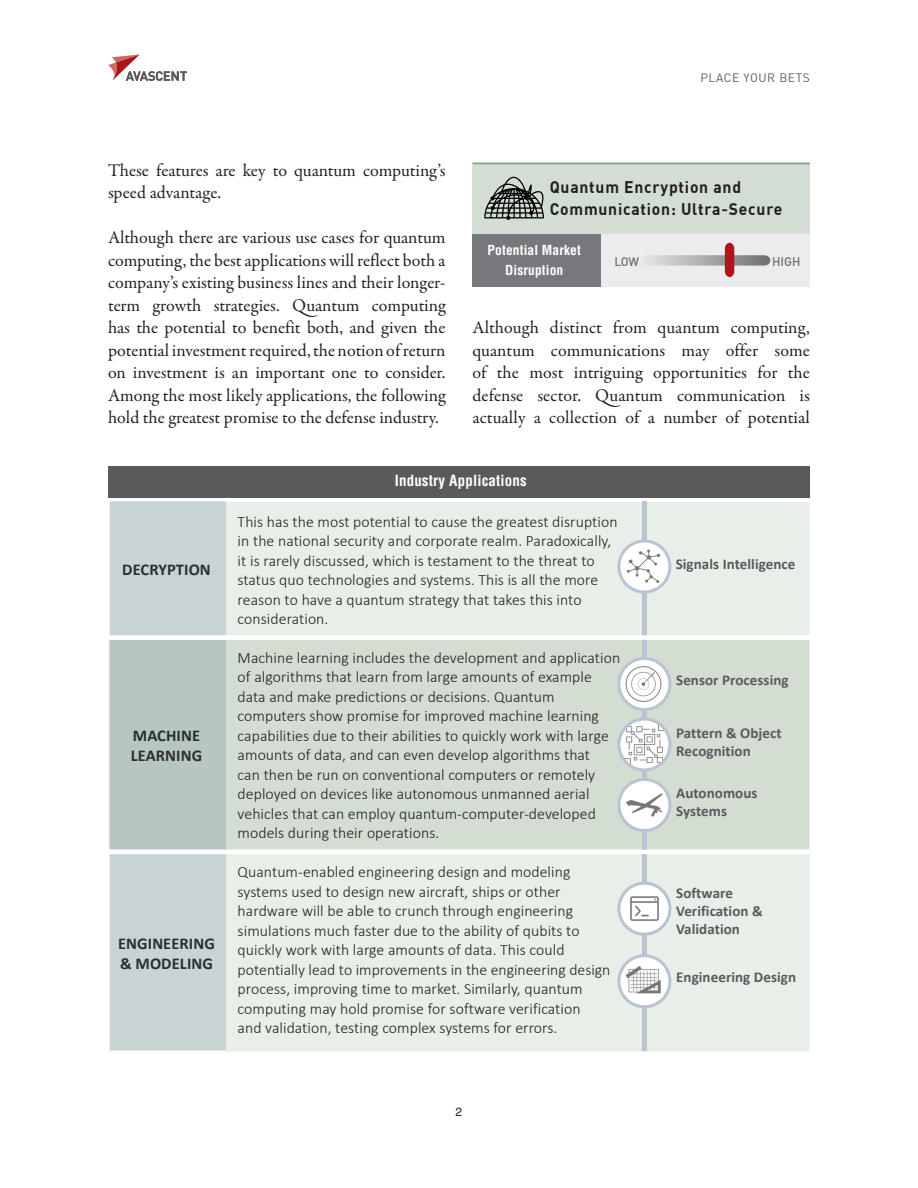
<style>
.page{position:relative;width:918px;height:1188px;background:#fff}
.page>*{position:absolute;margin:0;border:0;box-sizing:border-box;transform-origin:0 0}
.t1{font:18px/22.5px "Garamond Premr Pro";color:#231f20;text-align:justify}
.t2{font:700 16.5px/22.5px "DIN Offc";letter-spacing:.05em;color:#231f20;scale:.95 1}
.Bullet_no_indent_tes{font:700 16.5px/19.5px "Calibri";letter-spacing:.005em;color:#231f20}
.Bullet_no_indent_tes-2{font:300 15.75px/19.5px "Calibri";letter-spacing:.005em;color:#231f20}
.Bullet_no_indent_tes-3{font:700 15px/18px "Calibri";letter-spacing:.005em;color:#5a5a5d}
.Bullet_no_indent_tes-4{font:700 condensed 15px "Helvetica LT Std";letter-spacing:.01em;color:#fff}
.Bullet_no_indent_tes-5{font:700 condensed 13.5px/19.5px "Helvetica LT Std";letter-spacing:.01em;color:#fff;text-align:center}
.t3{font:500 12.15px "DIN Offc";color:#6d6e70}
.t4{font:12px "DIN Offc";letter-spacing:.05em;color:#5a5a5d}
.t5{font:12px "Helvetica LT Std";color:#231f20}
</style>
<div class="page">
<svg style="left:108px;top:54px;width:79px;height:27px"></svg>
<div style="left:109px;top:502px;width:701px;height:550px;background:#e8eee8"></div>
<div style="left:109px;top:640px;width:701px;height:210px;background:#d4ddd2"></div>
<div style="left:472px;top:163px;width:338px;height:124px;background:#d2ded4"></div>
<svg style="left:484px;top:176px;width:60px;height:44px"></svg>
<div style="left:472px;top:235px;width:130px;height:52px;background:#76787b"></div>
<div style="left:602px;top:235px;width:208px;height:52px;background:#ececee"></div>
<svg style="left:647px;top:243px;width:123px;height:34px"></svg>
<div style="left:110px;top:501px;width:116px;height:549px;background:linear-gradient(to right,#c2cfcd,#c2cfcd)"></div>
<div style="left:642px;top:498px;width:5px;height:553px;background:#b9c3d1"></div>
<svg style="left:619px;top:779px;width:51px;height:51px"></svg>
<img style="left:624px;top:785px;width:41px;height:40px">
<div style="left:617px;top:778px;width:54px;height:54px;border:3px solid #b9c3d1;border-radius:50%"></div>
<svg style="left:619px;top:719px;width:51px;height:51px"></svg>
<img style="left:625px;top:725px;width:39px;height:39px">
<div style="left:617px;top:718px;width:54px;height:54px;border:3px solid #b9c3d1;border-radius:50%"></div>
<img style="left:622px;top:662px;width:45px;height:45px">
<div style="left:617px;top:657px;width:54px;height:54px;border:3px solid #b9c3d1;border-radius:50%"></div>
<svg style="left:619px;top:883px;width:51px;height:51px"></svg>
<img style="left:625px;top:889px;width:39px;height:39px">
<div style="left:617px;top:882px;width:54px;height:54px;border:3px solid #b9c3d1;border-radius:50%"></div>
<svg style="left:619px;top:956px;width:51px;height:51px"></svg>
<img style="left:626px;top:962px;width:36px;height:36px">
<div style="left:617px;top:954px;width:54px;height:54px;border:3px solid #b9c3d1;border-radius:50%"></div>
<img style="left:622px;top:544px;width:45px;height:45px">
<div style="left:617px;top:540px;width:54px;height:54px;border:3px solid #b9c3d1;border-radius:50%"></div>
<hr style="left:473px;top:163px;width:337px;height:1px;background:#80a286">
<div style="left:94px;top:635px;width:720px;height:5px;background:#fff"></div>
<div style="left:811px;top:626px;width:23px;height:23px;border:4px solid #fff;border-radius:50%"></div>
<hr style="left:94px;top:850px;width:720px;height:4px;background:#fff">
<div style="left:811px;top:841px;width:23px;height:22px;border:4px solid #fff;border-radius:50%"></div>
<hr style="left:97px;top:497px;width:719px;height:4px;background:#fff">
<div style="left:814px;top:488px;width:22px;height:22px;border:4px solid #fff;border-radius:50%"></div>
<div style="left:109px;top:466px;width:701px;height:32px;background:#5a5a5d"></div>
<p class="t4" style="left:700px;top:70px;width:111px">PLACE YOUR BETS</p>
<p class="t1" style="left:108px;top:159px;width:339px">These features are key to quantum computing’s speed advantage.</p>
<p class="t1" style="left:108px;top:227px;width:339px">Although there are various use cases for quantum computing, the best applications will reflect both a company’s existing business lines and their longer&shy;term growth strategies. Quantum computing has the potential to benefit both, and given the potential investment required, the notion of return on investment is an important one to consider.<br>Among the most likely applications, the following hold the greatest promise to the defense industry.</p>
<p class="t2" style="left:550px;top:175px;width:246px">Quantum Encryption and<br>Communication: Ultra-Secure</p>
<p class="Bullet_no_indent_tes-5" style="left:488px;top:240px;width:95px">Potential Market<br>Disruption</p>
<p class="t3" style="left:614px;top:253px;width:26px">LOW</p>
<p class="t3" style="left:772px;top:253px;width:30px">HIGH</p>
<p class="t1" style="left:472px;top:317px;width:339px">Although distinct from quantum computing, quantum communications may offer some of the most intriguing opportunities for the defense sector. Quantum communication is actually a collection of a number of potential</p>
<p class="Bullet_no_indent_tes" style="left:122px;top:560px;width:90px">DECRYPTION</p>
<p class="Bullet_no_indent_tes" style="left:131px;top:726px;width:73px">MACHINE<br>LEARNING</p>
<p class="Bullet_no_indent_tes" style="left:118px;top:934px;width:98px">ENGINEERING &amp; MODELING</p>
<p class="Bullet_no_indent_tes-4" style="left:395px;top:472px;width:134px">Industry Applications</p>
<p class="Bullet_no_indent_tes-2" style="left:238px;top:511px;width:381px">This has the most potential to cause the greatest disruption in the national security and corporate realm. Paradoxically, it is rarely discussed, which is testament to the threat to status quo technologies and systems. This is all the more reason to have a quantum strategy that takes this into consideration.</p>
<p class="Bullet_no_indent_tes-2" style="left:238px;top:648px;width:384px">Machine learning includes the development and application of algorithms that learn from large amounts of example data and make predictions or decisions. Quantum computers show promise for improved machine learning capabilities due to their abilities to quickly work with large amounts of data, and can even develop algorithms that<br>can then be run on conventional computers or remotely deployed on devices like autonomous unmanned aerial vehicles that can employ quantum-computer-developed models during their operations.</p>
<p class="Bullet_no_indent_tes-2" style="left:238px;top:862px;width:374px">Quantum-enabled engineering design and modeling systems used to design new aircraft, ships or other hardware will be able to crunch through engineering simulations much faster due to the ability of qubits to quickly work with large amounts of data. This could potentially lead to improvements in the engineering design process, improving time to market. Similarly, quantum computing may hold promise for software verification<br>and validation, testing complex systems for errors.</p>
<p class="t5" style="left:456px;top:1104px;width:8px">2</p>
<p class="Bullet_no_indent_tes-3" style="left:676px;top:555px;width:121px">Signals Intelligence</p>
<p class="Bullet_no_indent_tes-3" style="left:676px;top:671px;width:114px">Sensor Processing</p>
<p class="Bullet_no_indent_tes-3" style="left:676px;top:724px;width:107px">Pattern &amp; Object<br>Recognition</p>
<p class="Bullet_no_indent_tes-3" style="left:676px;top:784px;width:83px">Autonomous<br>Systems</p>
<p class="Bullet_no_indent_tes-3" style="left:676px;top:884px;width:88px">Software<br>Verification &amp;<br>Validation</p>
<p class="Bullet_no_indent_tes-3" style="left:676px;top:968px;width:121px">Engineering Design</p>
</div>
